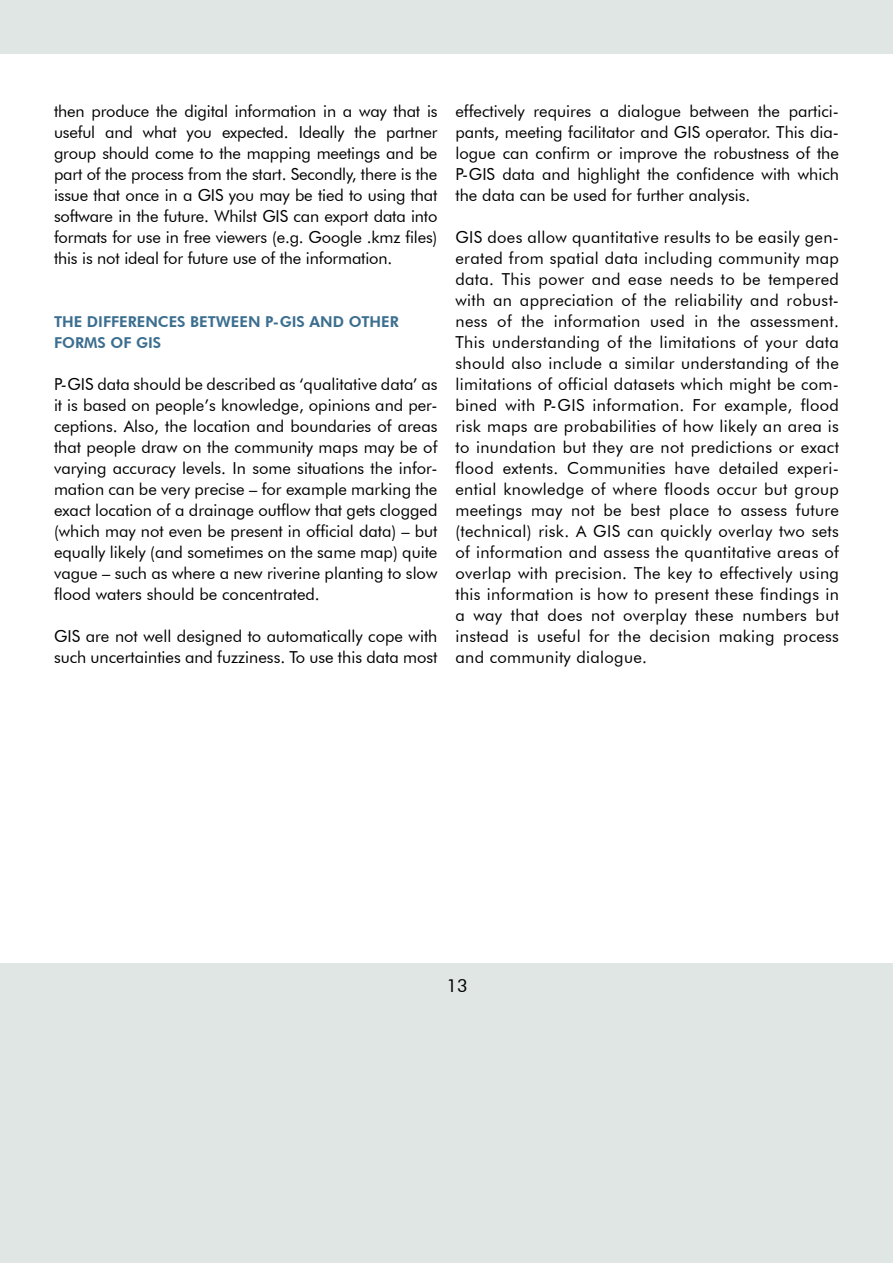
<style>
.page{position:relative;width:893px;height:1263px;background:#fff}
.page>*{position:absolute;margin:0;border:0;box-sizing:border-box;transform-origin:0 0}
.t1{font:18px "Futura BT";color:#000}
.t2{font:16.5px/21px "Futura BT";color:#000;text-align:justify}
.t3{font:800 15px/21px "Futura BT";color:#3b6e8f}
</style>
<div class="page">
<div style="left:0;top:0;width:893px;height:54px;background:#dfe6e3"></div>
<div style="left:0;top:963px;width:893px;height:300px;background:#dfe6e3"></div>
<p class="t2" style="left:54px;top:101px;width:385px">then produce the digital information in a way that is useful and what you expected. Ideally the partner group should come to the mapping meetings and be part of the process from the start. Secondly, there is the issue that once in a GIS you may be tied to using that software in the future. Whilst GIS can export data into formats for use in free viewers (e.g. Google .kmz files) this is not ideal for future use of the information.</p>
<p class="t3" style="left:54px;top:311px;width:346px">THE DIFFERENCES BETWEEN P-GIS AND OTHER<br>FORMS OF GIS</p>
<p class="t2" style="left:54px;top:374px;width:385px">P-GIS data should be described as ‘qualitative data’ as it is based on people’s knowledge, opinions and per&shy;ceptions. Also, the location and boundaries of areas that people draw on the community maps may be of varying accuracy levels. In some situations the infor&shy;mation can be very precise – for example marking the exact location of a drainage outflow that gets clogged (which may not even be present in official data) – but equally likely (and sometimes on the same map) quite vague – such as where a new riverine planting to slow flood waters should be concentrated.</p>
<p class="t2" style="left:54px;top:626px;width:385px">GIS are not well designed to automatically cope with such uncertainties and fuzziness. To use this data most</p>
<p class="t2" style="left:455px;top:101px;width:385px">effectively requires a dialogue between the partici&shy;pants, meeting facilitator and GIS operator. This dia&shy;logue can confirm or improve the robustness of the P-GIS data and highlight the confidence with which the data can be used for further analysis.</p>
<p class="t2" style="left:455px;top:227px;width:385px">GIS does allow quantitative results to be easily gen&shy;erated from spatial data including community map data. This power and ease needs to be tempered with an appreciation of the reliability and robust&shy;ness of the information used in the assessment.<br>This understanding of the limitations of your data should also include a similar understanding of the limitations of official datasets which might be com&shy;bined with P-GIS information. For example, flood risk maps are probabilities of how likely an area is to inundation but they are not predictions or exact flood extents. Communities have detailed experi&shy;ential knowledge of where floods occur but group meetings may not be best place to assess future (technical) risk. A GIS can quickly overlay two sets of information and assess the quantitative areas of overlap with precision. The key to effectively using this information is how to present these findings in a way that does not overplay these numbers but instead is useful for the decision making process and community dialogue.</p>
<p class="t1" style="left:446px;top:974px;width:23px">13</p>
</div>
